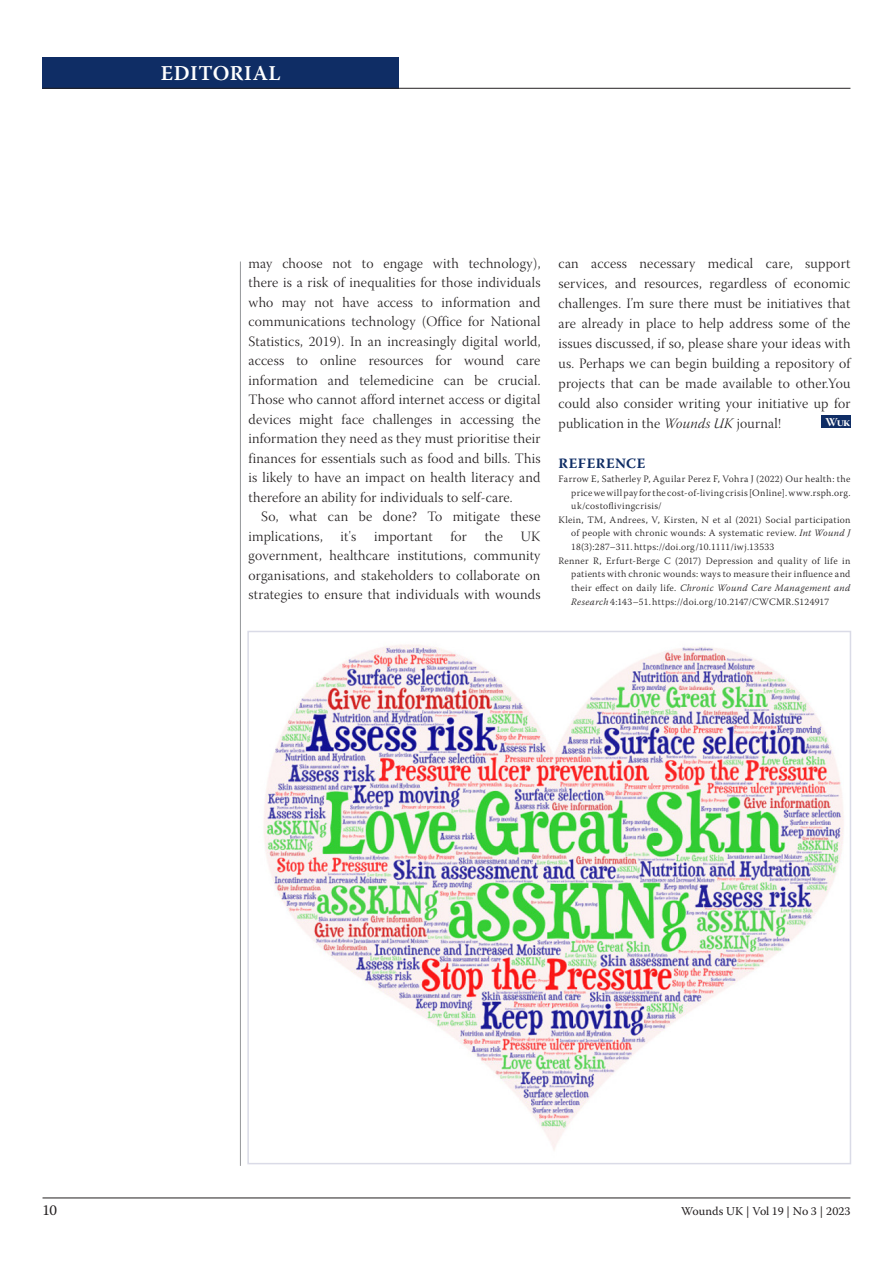
<style>
.page{position:relative;width:893px;height:1263px;background:#fff}
.page>*{position:absolute;margin:0;border:0;box-sizing:border-box;transform-origin:0 0}
.t1{font:600 21px "Warnock Pro";letter-spacing:.025em;color:#fff}
.t2{font:15px "Warnock Pro";color:#231f20}
.Paragraph_indented{font:14.25px/19.5px "Warnock Pro Light Subh";letter-spacing:.015em;color:#231f20;text-align:justify}
.A-head{font:700 14.25px "Warnock Pro";letter-spacing:.035em;color:#0f2d65}
.t3{font:12px "Warnock Pro";letter-spacing:-.005em;color:#231f20}
.t4{font:12px "Warnock Pro Bold Subh";color:#fff}
.References{font:300 9.75px/13.6px "Warnock Pro";letter-spacing:.03em;color:#231f20;text-align:justify}
.s1{font-family:"Warnock Pro Light It Subh"}
.s2{font-style:italic}
</style>
<div class="page">
<hr style="left:43px;top:1197px;width:807px;height:1px;background:#231f20">
<div style="left:43px;top:57px;width:356px;height:31px;background:#0f2d65"></div>
<hr style="left:43px;top:88px;width:807px;height:1px;background:#231f20">
<div style="left:821px;top:415px;width:29px;height:13px;background:#0f2d65"></div>
<img style="left:264px;top:644px;width:580px;height:506px">
<div style="left:247px;top:631px;width:604px;height:533px;border:2px solid #dadbe7"></div>
<hr style="left:240px;top:261px;width:1px;height:905px;background:#939598">
<h1 class="t1" style="left:161px;top:61px;width:121px">EDITORIAL</h1>
<p class="Paragraph_indented" style="left:249px;top:255px;width:293px">may choose not to engage with technology), there is a risk of inequalities for those individuals who may not have access to information and communications technology (Office for National Statistics, 2019). In an increasingly digital world, access to online resources for wound care information and telemedicine can be crucial.<br>Those who cannot afford internet access or digital devices might face challenges in accessing the information they need as they must prioritise their finances for essentials such as food and bills. This is likely to have an impact on health literacy and therefore an ability for individuals to self-care.</p>
<p class="Paragraph_indented" style="left:249px;top:509px;width:293px;text-indent:13px">So, what can be done? To mitigate these implications, it's important for the UK government, healthcare institutions, community organisations, and stakeholders to collaborate on strategies to ensure that individuals with wounds</p>
<p class="Paragraph_indented" style="left:558px;top:255px;width:293px;line-height:20.1px">can access necessary medical care, support services, and resources, regardless of economic challenges. I’m sure there must be initiatives that are already in place to help address some of the issues discussed, if so, please share your ideas with us. Perhaps we can begin building a repository of projects that can be made available to other.You could also consider writing your initiative up for publication in the <span class="s1">Wounds UK</span> journal!</p>
<p class="t4" style="left:825px;top:415px;width:26px">Wuk</p>
<p class="A-head" style="left:559px;top:455px;width:88px">REFERENCE</p>
<p class="References" style="left:571px;top:472px;width:281px;text-indent:-13px">Farrow E, Satherley P, Aguilar Perez F, Vohra J (2022) Our health: the price we will pay for the cost-of-living crisis [Online]. www.rsph.org. uk/costoflivingcrisis/</p>
<p class="References" style="left:571px;top:513px;width:281px;text-indent:-13px">Klein, TM, Andrees, V, Kirsten, N et al (2021) Social participation of people with chronic wounds: A systematic review. <span class="s2">Int Wound J </span>18(3):287–311. https://doi.org/10.1111/iwj.13533</p>
<p class="References" style="left:571px;top:553px;width:281px;text-indent:-13px">Renner R, Erfurt-Berge C (2017) Depression and quality of life in patients with chronic wounds: ways to measure their influence and their effect on daily life. <span class="s2">Chronic Wound Care Management and Research</span> 4:143–51. https://doi.org/10.2147/CWCMR.S124917</p>
<p class="t2" style="left:43px;top:1201px;width:16px">10</p>
<p class="t3" style="left:681px;top:1204px;width:171px">Wounds UK | Vol 19 | No 3 | 2023</p>
</div>
